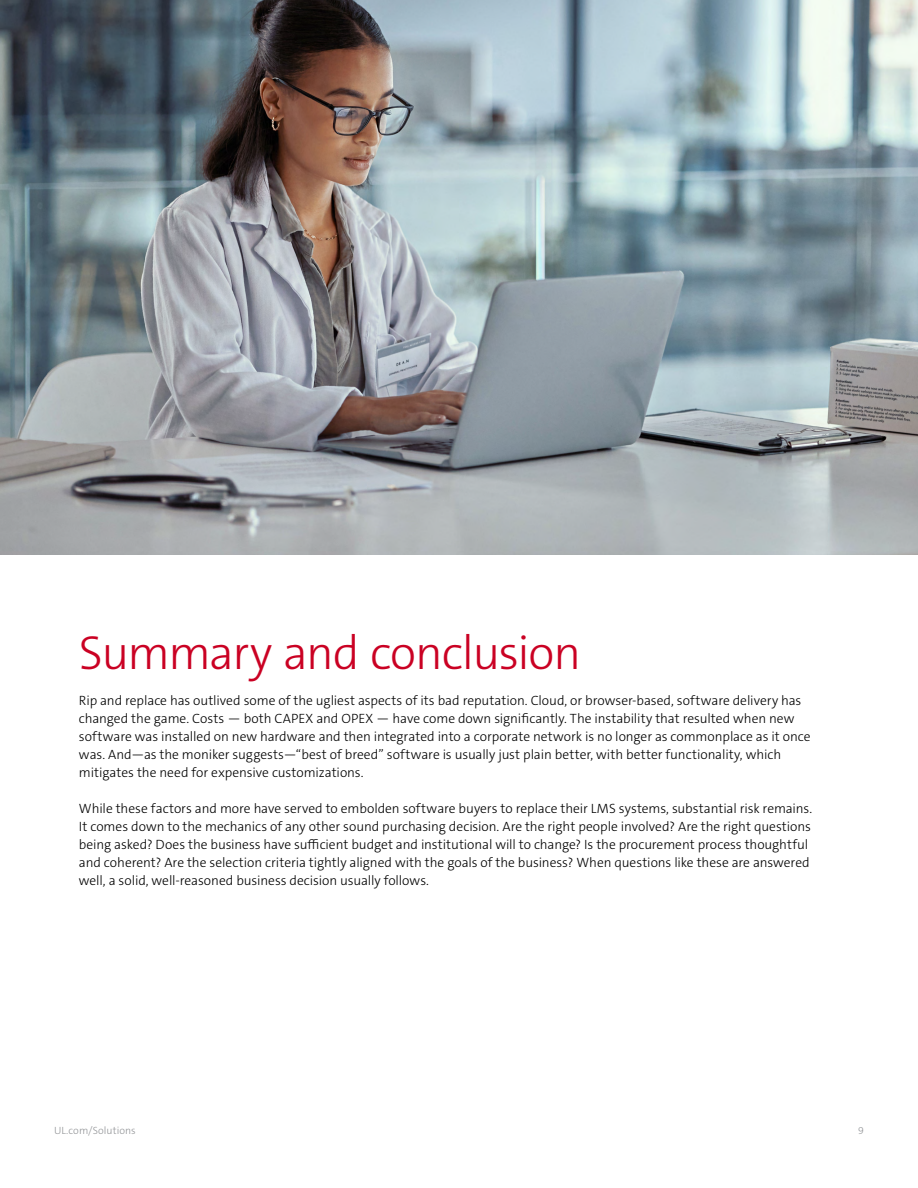
<style>
.page{position:relative;width:918px;height:1188px;background:#fff}
.page>*{position:absolute;margin:0;border:0;box-sizing:border-box;transform-origin:0 0}
.t1{font:300 48px "The Sans C5";letter-spacing:-.035em;color:#ca0123}
.t2{font:300 13.5px/18px "The Sans C5";letter-spacing:-.005em;color:#000}
.t3{font:300 10.5px "The Sans C5";letter-spacing:.005em;color:#939598}
</style>
<div class="page">
<img style="left:0;top:0;width:918px;height:554px">
<h1 class="t1" style="left:79px;top:622px;width:504px">Summary and conclusion</h1>
<p class="t2" style="left:79px;top:692px;width:733px">Rip and replace has outlived some of the ugliest aspects of its bad reputation. Cloud, or browser-based, software delivery has changed the game. Costs — both CAPEX and OPEX — have come down significantly. The instability that resulted when new software was installed on new hardware and then integrated into a corporate network is no longer as commonplace as it once was. And—as the moniker suggests—“best of breed” software is usually just plain better, with better functionality, which mitigates the need for expensive customizations.</p>
<p class="t2" style="left:79px;top:800px;width:735px">While these factors and more have served to embolden software buyers to replace their LMS systems, substantial risk remains.<br>It comes down to the mechanics of any other sound purchasing decision. Are the right people involved? Are the right questions being asked? Does the business have sufficient budget and institutional will to change? Is the procurement process thoughtful and coherent? Are the selection criteria tightly aligned with the goals of the business? When questions like these are answered well, a solid, well-reasoned business decision usually follows.</p>
<p class="t3" style="left:54px;top:1124px;width:83px">UL.com/Solutions</p>
<p class="t3" style="left:858px;top:1124px;width:7px">9</p>
</div>
